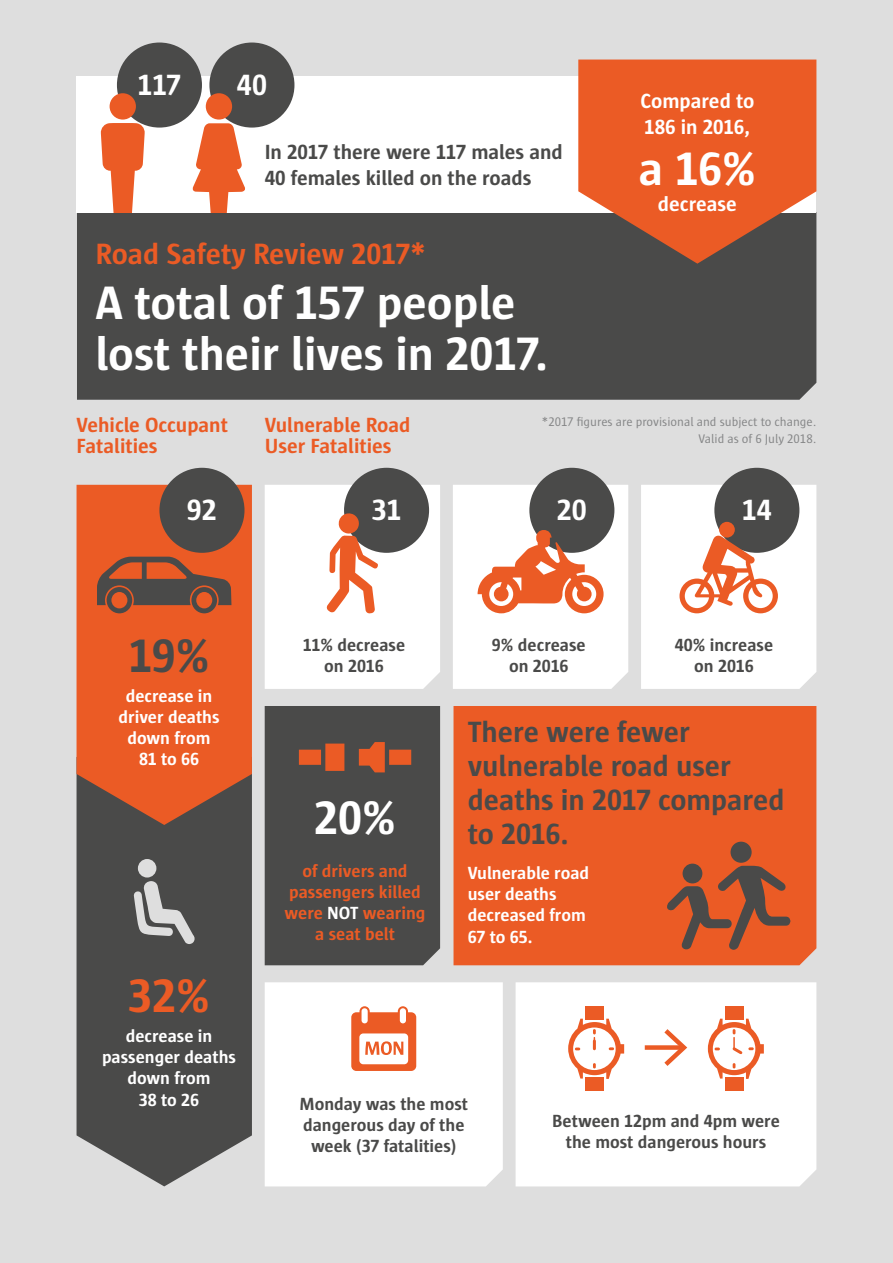
<style>
.page{position:relative;width:893px;height:1263px;background:#dedede}
.page>*{position:absolute;margin:0;border:0;box-sizing:border-box;transform-origin:0 0}
.t1{font:700 48px/51px "Sun";color:#fff}
.t2{font:700 48px "Sun";color:#eb5b25}
.t3{font:700 48px "Sun";color:#4a4a49}
.t4{font:700 30px/34px "Sun";color:#4a4a49}
.t5{font:700 30px "Sun";color:#eb5b25}
.t6{font:700 30px "Sun";color:#fff}
.t7{font:700 21px/21px "Sun";color:#eb5b25}
.t8{font:700 21px/25.5px "Sun";color:#4a4a49}
.t9{font:700 21px/25.5px "Sun";color:#fff}
.t10{font:700 18px/21.3px "Sun";color:#4a4a49;text-align:center}
.t11{font:700 18px/21.3px "Sun";color:#fff;text-align:center}
.t12{font:700 18px/21.3px "Sun";color:#eb5b25;text-align:center}
.t13{font:12.75px/17px "Sun";color:#858687;text-align:right}
.s1{color:#fff}
</style>
<div class="page">
<div style="left:77px;top:213px;width:739px;height:187px;background:#4a4a49"></div>
<div style="left:265px;top:706px;width:175px;height:259px;background:#4a4a49"></div>
<div style="left:453px;top:706px;width:363px;height:259px;background:#eb5b25"></div>
<div style="left:265px;top:982px;width:238px;height:204px;background:#fff"></div>
<div style="left:516px;top:982px;width:300px;height:204px;background:#fff"></div>
<div style="left:77px;top:77px;width:739px;height:136px;background:#fff"></div>
<svg style="left:351px;top:1006px;width:65px;height:65px;background:#f39d7d"></svg>
<div style="left:585px;top:1006px;width:19px;height:14px;background:#eb5b25"></div>
<div style="left:585px;top:1078px;width:19px;height:13px;background:#eb5b25"></div>
<svg style="left:568px;top:1019px;width:56px;height:60px;background:#f8cab9"></svg>
<div style="left:725px;top:1006px;width:18px;height:14px;background:#eb5b25"></div>
<div style="left:725px;top:1078px;width:18px;height:13px;background:#eb5b25"></div>
<svg style="left:708px;top:1019px;width:56px;height:60px;background:#f8cab8"></svg>
<div style="left:645px;top:1045px;width:37px;height:5px;background:#eb5b25"></div>
<svg style="left:664px;top:1029px;width:23px;height:37px"></svg>
<svg style="left:77px;top:825px;width:175px;height:361px;background:#545454"></svg>
<svg style="left:77px;top:485px;width:175px;height:340px;background:#db5928"></svg>
<svg style="left:578px;top:60px;width:238px;height:204px;background:#d05b2e"></svg>
<svg style="left:299px;top:742px;width:112px;height:30px;background:#9f5335"></svg>
<div style="left:117px;top:43px;width:85px;height:85px;background:#4a4a49;border-radius:50%"></div>
<div style="left:529px;top:468px;width:85px;height:85px;background:#4a4a49;border-radius:50%"></div>
<div style="left:714px;top:468px;width:85px;height:85px;background:#4a4a49;border-radius:50%"></div>
<div style="left:209px;top:43px;width:85px;height:85px;background:#4a4a49;border-radius:50%"></div>
<div style="left:159px;top:468px;width:85px;height:85px;background:#4a4a49;border-radius:50%"></div>
<div style="left:344px;top:468px;width:85px;height:85px;background:#4a4a49;border-radius:50%"></div>
<svg style="left:641px;top:485px;width:175px;height:204px;background:#e5dad5"></svg>
<svg style="left:97px;top:557px;width:134px;height:56px;background:#965137"></svg>
<svg style="left:453px;top:485px;width:175px;height:204px;background:#e4d0c8"></svg>
<svg style="left:265px;top:485px;width:175px;height:204px;background:#e6ddda"></svg>
<div style="left:683px;top:864px;width:19px;height:19px;background:#4a4a49;border-radius:50%"></div>
<div style="left:730px;top:842px;width:22px;height:21px;background:#4a4a49;border-radius:50%"></div>
<svg style="left:667px;top:866px;width:123px;height:86px;background:#b15431"></svg>
<svg style="left:101px;top:123px;width:44px;height:90px"></svg>
<div style="left:110px;top:93px;width:26px;height:27px;background:#eb5b25;border-radius:50%"></div>
<div style="left:206px;top:93px;width:26px;height:27px;background:#eb5b25;border-radius:50%"></div>
<svg style="left:192px;top:123px;width:54px;height:90px"></svg>
<div style="left:138px;top:859px;width:18px;height:18px;background:#dedede;border-radius:50%"></div>
<svg style="left:133px;top:881px;width:62px;height:63px"></svg>
<h2 class="t6" style="left:138px;top:68px;width:45px">117</h2>
<h2 class="t6" style="left:237px;top:68px;width:32px">40</h2>
<p class="t8" style="left:265px;top:140px;width:300px">In 2017 there were 117 males and<br>40 females killed on the roads</p>
<h2 class="t5" style="left:96px;top:237px;width:331px">Road Safety Review 2017*</h2>
<h1 class="t1" style="left:96px;top:277px;width:454px">A total of 157 people lost their lives in 2017.</h1>
<p class="t9" style="left:640px;top:88px;width:115px">Compared to<br>186 in 2016,</p>
<h1 class="t1" style="left:639px;top:143px;width:119px">a 16%</h1>
<p class="t9" style="left:658px;top:191px;width:81px">decrease</p>
<p class="t7" style="left:77px;top:414px;width:153px">Vehicle Occupant<br>Fatalities</p>
<p class="t7" style="left:265px;top:414px;width:147px">Vulnerable Road<br>User Fatalities</p>
<p class="t13" style="left:542px;top:413px;width:276px">*2017 figures are provisional and subject to change.<br>Valid as of 6 July 2018.</p>
<h2 class="t6" style="left:187px;top:493px;width:31px">92</h2>
<h2 class="t6" style="left:372px;top:493px;width:31px">31</h2>
<h2 class="t6" style="left:557px;top:493px;width:31px">20</h2>
<h2 class="t6" style="left:742px;top:493px;width:31px">14</h2>
<h1 class="t3" style="left:129px;top:629px;width:82px">19%</h1>
<p class="t10" style="left:303px;top:634px;width:104px">11% decrease on 2016</p>
<p class="t10" style="left:492px;top:634px;width:95px">9% decrease on 2016</p>
<p class="t10" style="left:675px;top:634px;width:100px">40% increase on 2016</p>
<p class="t11" style="left:118px;top:685px;width:103px">decrease in driver deaths down from<br>81 to 66</p>
<h1 class="t2" style="left:128px;top:969px;width:83px">32%</h1>
<p class="t11" style="left:102px;top:1025px;width:135px">decrease in passenger deaths down from<br>38 to 26</p>
<h1 class="t1" style="left:314px;top:792px;width:83px">20%</h1>
<p class="t12" style="left:285px;top:860px;width:142px">of drivers and passengers killed were <span class="s1">NOT</span> wearing a seat belt</p>
<h2 class="t4" style="left:468px;top:715px;width:318px">There were fewer vulnerable road user deaths in 2017 compared to 2016.</h2>
<p class="t11" style="left:468px;top:862px;width:123px;text-align:left">Vulnerable road user deaths decreased from<br>67 to 65.</p>
<p class="t10" style="left:299px;top:1093px;width:170px">Monday was the most dangerous day of the week (37 fatalities)</p>
<p class="t10" style="left:552px;top:1110px;width:229px">Between 12pm and 4pm were the most dangerous hours</p>
</div>
